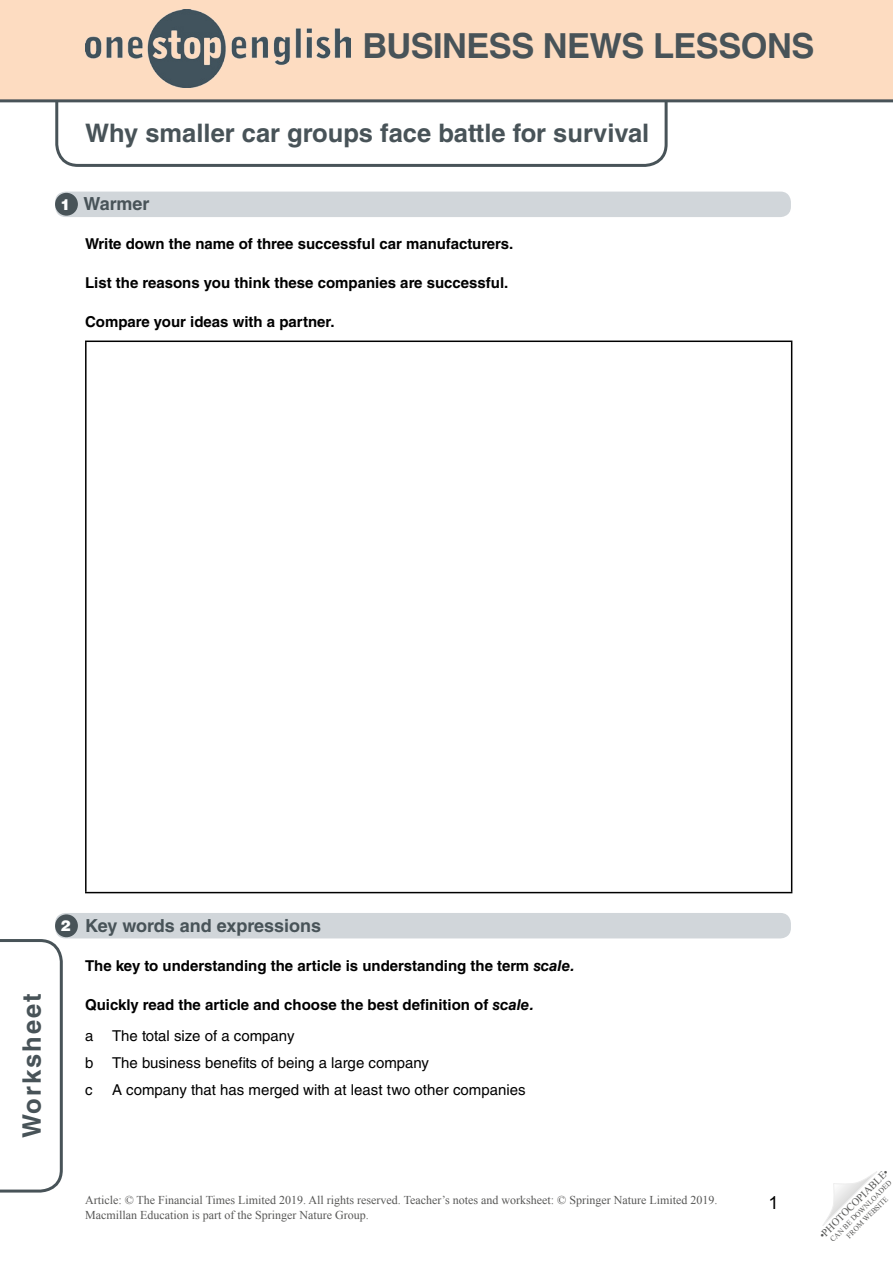
<style>
.page{position:relative;width:893px;height:1263px;background:#fff}
.page>*{position:absolute;margin:0;border:0;box-sizing:border-box;transform-origin:0 0}
.t1{font:700 34.5px "Helvetica LT Std";letter-spacing:-.015em;color:#485358}
.t2{font:700 25.5px "Helvetica LT Std";color:#485358}
.t3{font:700 25.5px "Helvetica LT Std";letter-spacing:.08em;color:#485358}
.WS__Exercise_title{font:700 18px "Helvetica LT Std";color:#485358}
.t4{font:18px "Arial";color:#000}
.WS__Body_-_rubric{font:700 15px "Helvetica LT Std";color:#000}
.WS__Body_text_number{font:15px "Helvetica LT Std";color:#000}
.t5{font:900 15px "Helvetica LT Std";color:#fff}
.t6{font:12px/14.4px "Times New Roman";color:#575756}
.t7{font:10.5px "Times New Roman";color:#575756}
.t8{font:7.5px/9px "Times New Roman";color:#575756;text-align:center}
.s1{font-style:italic}
</style>
<div class="page">
<svg style="left:54px;top:102px;width:615px;height:65px"></svg>
<svg style="left:822px;top:1171px;width:55px;height:55px"></svg>
<div style="left:0;top:0;width:893px;height:101px;background:#fddcc1"></div>
<hr style="left:0;top:99px;width:893px;height:3px;background:#485358">
<img style="left:86px;top:10px;width:265px;height:78px">
<svg style="left:0;top:937px;width:64px;height:256px"></svg>
<div style="left:55px;top:913px;width:736px;height:25px;background:#d1d6da;border-radius:10px"></div>
<div style="left:55px;top:192px;width:736px;height:25px;background:#d1d6da;border-radius:10px"></div>
<hr style="left:85px;top:341px;width:707px;height:1px;background:#000">
<hr style="left:85px;top:342px;width:2px;height:550px;background:#000">
<hr style="left:791px;top:342px;width:1px;height:550px;background:#000">
<hr style="left:85px;top:892px;width:707px;height:1px;background:#000">
<div style="left:55px;top:193px;width:23px;height:23px;background:#485358;border-radius:50%"></div>
<div style="left:55px;top:914px;width:23px;height:23px;background:#485358;border-radius:50%"></div>
<h1 class="t1" style="left:362px;top:25px;width:453px">BUSINESS NEWS LESSONS</h1>
<h2 class="t2" style="left:85px;top:118px;width:566px">Why smaller car groups face battle for survival</h2>
<p class="t5" style="left:61px;top:194px;width:12px">1</p>
<p class="WS__Exercise_title" style="left:84px;top:193px;width:68px">Warmer</p>
<p class="WS__Body_-_rubric" style="left:85px;top:235px;width:430px">Write down the name of three successful car manufacturers.</p>
<p class="WS__Body_-_rubric" style="left:85px;top:274px;width:425px">List the reasons you think these companies are successful.</p>
<p class="WS__Body_-_rubric" style="left:85px;top:313px;width:251px">Compare your ideas with a partner.</p>
<h2 class="t3" style="left:16px;top:1138px;width:146px;rotate:-90deg">Worksheet</h2>
<p class="t5" style="left:61px;top:916px;width:12px">2</p>
<p class="WS__Exercise_title" style="left:85px;top:914px;width:238px">Key words and expressions</p>
<p class="WS__Body_-_rubric" style="left:85px;top:956px;width:491px">The key to understanding the article is understanding the term <span class="s1">scale.</span></p>
<p class="WS__Body_-_rubric" style="left:85px;top:995px;width:450px">Quickly read the article and choose the best definition of <span class="s1">scale.</span></p>
<p class="WS__Body_text_number" style="left:85px;top:1027px;width:211px">a The total size of a company</p>
<p class="WS__Body_text_number" style="left:85px;top:1054px;width:346px">b The business benefits of being a large company</p>
<p class="WS__Body_text_number" style="left:85px;top:1081px;width:9px">c</p>
<p class="WS__Body_text_number" style="left:112px;top:1081px;width:415px">A company that has merged with at least two other companies</p>
<p class="t6" style="left:85px;top:1193px;width:634px">Article: © The Financial Times Limited 2019. All rights reserved. Teacher’s notes and worksheet: © Springer Nature Limited 2019.<br>Macmillan Education is part of the Springer Nature Group.</p>
<p class="t4" style="left:769px;top:1191px;width:12px">1</p>
<p class="t7" style="left:816px;top:1232px;width:95px;rotate:-45deg">•PHOTOCOPIABLE•</p>
<p class="t8" style="left:828px;top:1237px;width:85px;rotate:-45deg">CAN BE DOWNLOADED<br>FROM WEBSITE</p>
</div>
